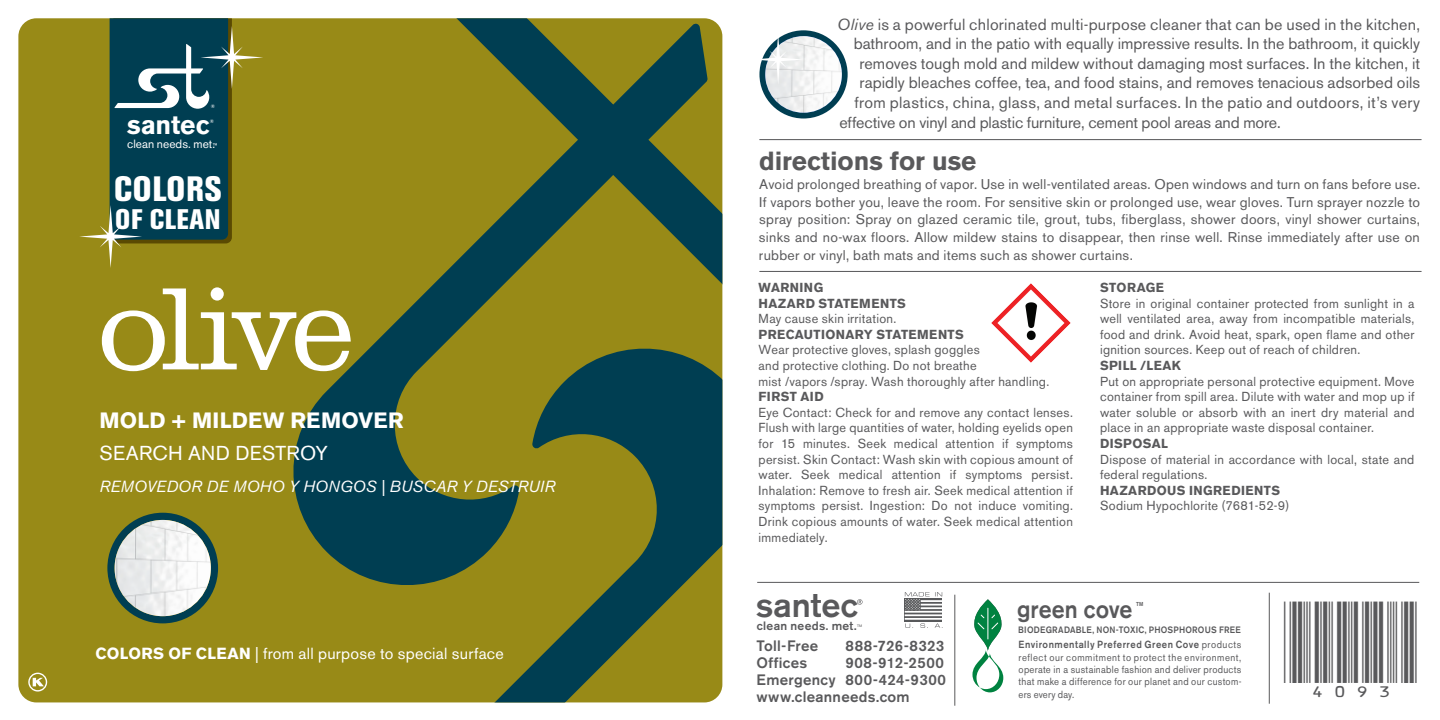
<style>
.page{position:relative;width:1440px;height:720px;background:#fff}
.page>*{position:absolute;margin:0;border:0;box-sizing:border-box;transform-origin:0 0}
.t1{font:300 122px "Clarendon";letter-spacing:-.05em;color:#fff}
.t2{font:800 condensed 34.8px "Akzidenz Grotesk BE";letter-spacing:.02em;color:#fff}
.t3{font:500 34px "Akzidenz Grotesk BE";letter-spacing:-.005em;color:#59595b}
.t4{font:800 condensed 28px "Akzidenz Grotesk BE";letter-spacing:.02em;color:#fff}
.t5{font:700 26.2px "Akzidenz Grotesk BE";letter-spacing:-.005em;color:#fff}
.t6{font:700 26px "Akzidenz Grotesk BE";color:#59595b}
.t7{font:500 25px "Akzidenz Grotesk BE";color:#59595b;scale:.92 1}
.t8{font:700 22px "Akzidenz Grotesk BE";letter-spacing:.015em;color:#fff}
.t9{font:20px "Akzidenz Grotesk BE";letter-spacing:.015em;color:#fff}
.t10{font:16px "Akzidenz Grotesk BE";letter-spacing:.005em;color:#59595b}
.t11{font:16px "Akzidenz Grotesk BE";letter-spacing:.025em;color:#59595b}
.t12{font:16px "Akzidenz Grotesk BE";letter-spacing:.015em;color:#fff}
.t13{font:italic 16px "Akzidenz Grotesk BE";letter-spacing:.01em;color:#fff}
.t14{font:500 15px/17px "Akzidenz Grotesk BE";letter-spacing:.02em;color:#59595b}
.t15{font:14px/17.6px "Akzidenz Grotesk BE";letter-spacing:.02em;color:#59595b;text-align:justify}
.t16{font:13px/15.6px "Akzidenz Grotesk BE";letter-spacing:.025em;color:#59595b;text-align:justify}
.t17{font:700 13px/15.6px "Akzidenz Grotesk BE";letter-spacing:.03em;color:#59595b}
.t18{font:500 12px "Akzidenz Grotesk BE";letter-spacing:.025em;color:#59595b}
.t19{font:11.8px "Akzidenz Grotesk BE";color:#fff}
.t20{font:10.2px/12.4px "Akzidenz Grotesk BE";letter-spacing:.025em;color:#59595b;text-align:justify;scale:.92 1}
.t21{font:500 9.2px "Akzidenz Grotesk BE";letter-spacing:.03em;color:#59595b;scale:.92 1}
.t22{font:6.8px "Akzidenz Grotesk BE";color:#fff}
.t23{font:500 5.8px "Akzidenz Grotesk BE";color:#59595b;scale:.92 1}
.t24{font:5px "Akzidenz Grotesk BE";color:#fff}
.t25{font:3.6px "Akzidenz Grotesk BE";color:#59595b}
.s1{font-weight:700}
.s2{font-style:italic}
.s3{font-weight:500}
</style>
<div class="page">
<hr style="left:759px;top:139px;width:662px;height:1px;background:#59595b">
<hr style="left:759px;top:271px;width:662px;height:1px;background:#59595b">
<div style="left:18px;top:18px;width:704px;height:684px;background:#988a17;border-radius:18px"></div>
<svg style="left:282px;top:18px;width:440px;height:684px"></svg>
<div style="left:107px;top:513px;width:111px;height:110px;background:#003e52;border-radius:50%"></div>
<img style="left:115px;top:520px;width:96px;height:96px">
<svg style="left:79px;top:18px;width:184px;height:250px"></svg>
<svg style="left:759px;top:30px;width:89px;height:89px"></svg>
<svg style="left:759px;top:34px;width:83px;height:79px"></svg>
<hr style="left:757px;top:582px;width:662px;height:1px;background:#59595b">
<svg style="left:857px;top:599px;width:6px;height:6px"></svg>
<hr style="left:954px;top:595px;width:1px;height:111px;background:#59595b">
<hr style="left:1269px;top:593px;width:1px;height:111px;background:#59595b">
<svg style="left:972px;top:599px;width:31px;height:93px"></svg>
<img style="left:992px;top:284px;width:78px;height:79px">
<svg style="left:28px;top:673px;width:19px;height:19px"></svg>
<svg style="left:905px;top:592px;width:37px;height:36px"></svg>
<p class="t24" style="left:211px;top:103px;width:6px">®</p>
<p class="t22" style="left:213px;top:141px;width:6px">™</p>
<h2 class="t2" style="left:114px;top:168px;width:109px">COLORS</h2>
<h3 class="t4" style="left:115px;top:203px;width:107px">OF CLEAN</h3>
<h3 class="t5" style="left:127px;top:110px;width:83px">santec</h3>
<p class="t24" style="left:210px;top:118px;width:6px">®</p>
<p class="t19" style="left:127px;top:137px;width:89px">clean needs. met.</p>
<h1 class="t1" style="left:99px;top:258px;width:256px">olive</h1>
<h3 class="t8" style="left:99px;top:408px;width:306px">MOLD + MILDEW REMOVER</h3>
<h3 class="t9" style="left:99px;top:441px;width:230px">SEARCH AND DESTROY</h3>
<p class="t13" style="left:99px;top:477px;width:457px">REMOVEDOR DE MOHO Y HONGOS | BUSCAR Y DESTRUIR</p>
<p class="t12" style="left:95px;top:644px;width:410px"><span class="s1">COLORS OF CLEAN</span> | from all purpose to special surface</p>
<p class="t10" style="left:837px;top:15px;width:584px"><span class="s2">Olive</span> is a powerful chlorinated multi-purpose cleaner that can be used in the kitchen,</p>
<p class="t10" style="left:854px;top:34px;width:568px">bathroom, and in the patio with equally impressive results. In the bathroom, it quickly</p>
<p class="t10" style="left:859px;top:54px;width:562px">removes tough mold and mildew without damaging most surfaces. In the kitchen, it</p>
<p class="t10" style="left:860px;top:73px;width:562px">rapidly bleaches coffee, tea, and food stains, and removes tenacious adsorbed oils</p>
<p class="t11" style="left:855px;top:93px;width:567px">from plastics, china, glass, and metal surfaces. In the patio and outdoors, it’s very</p>
<p class="t10" style="left:839px;top:113px;width:443px">effective on vinyl and plastic furniture, cement pool areas and more.</p>
<h3 class="t6" style="left:759px;top:146px;width:219px">directions for use</h3>
<p class="t15" style="left:759px;top:176px;width:663px">Avoid prolonged breathing of vapor. Use in well-ventilated areas. Open windows and turn on fans before use.<br>If vapors bother you, leave the room. For sensitive skin or prolonged use, wear gloves. Turn sprayer nozzle to spray position: Spray on glazed ceramic tile, grout, tubs, fiberglass, shower doors, vinyl shower curtains, sinks and no-wax floors. Allow mildew stains to disappear, then rinse well. Rinse immediately after use on rubber or vinyl, bath mats and items such as shower curtains.</p>
<p class="t17" style="left:759px;top:280px;width:149px">WARNING<br>HAZARD STATEMENTS</p>
<p class="t16" style="left:759px;top:311px;width:139px">May cause skin irritation.</p>
<p class="t17" style="left:759px;top:327px;width:207px">PRECAUTIONARY STATEMENTS</p>
<p class="t16" style="left:759px;top:342px;width:292px;text-align:left">Wear protective gloves, splash goggles<br>and protective clothing. Do not breathe<br>mist /vapors /spray. Wash thoroughly after handling.</p>
<p class="t17" style="left:759px;top:389px;width:67px">FIRST AID</p>
<p class="t16" style="left:759px;top:404px;width:316px">Eye Contact: Check for and remove any contact lenses.<br>Flush with large quantities of water, holding eyelids open for 15 minutes. Seek medical attention if symptoms persist. Skin Contact: Wash skin with copious amount of water. Seek medical attention if symptoms persist.<br>Inhalation: Remove to fresh air. Seek medical attention if symptoms persist. Ingestion: Do not induce vomiting.<br>Drink copious amounts of water. Seek medical attention immediately.</p>
<p class="t17" style="left:1100px;top:280px;width:65px">STORAGE</p>
<p class="t16" style="left:1100px;top:295px;width:316px">Store in original container protected from sunlight in a well ventilated area, away from incompatible materials, food and drink. Avoid heat, spark, open flame and other ignition sources. Keep out of reach of children.</p>
<p class="t17" style="left:1100px;top:358px;width:82px">SPILL /LEAK</p>
<p class="t16" style="left:1100px;top:373px;width:316px">Put on appropriate personal protective equipment. Move container from spill area. Dilute with water and mop up if water soluble or absorb with an inert dry material and place in an appropriate waste disposal container.</p>
<p class="t17" style="left:1100px;top:436px;width:69px">DISPOSAL</p>
<p class="t16" style="left:1100px;top:451px;width:316px">Dispose of material in accordance with local, state and federal regulations.</p>
<p class="t17" style="left:1100px;top:483px;width:182px">HAZARDOUS INGREDIENTS</p>
<p class="t16" style="left:1100px;top:498px;width:191px">Sodium Hypochlorite (7681-52-9)</p>
<h3 class="t3" style="left:756px;top:584px;width:103px">santec</h3>
<p class="t18" style="left:757px;top:619px;width:101px">clean needs. met.</p>
<p class="t25" style="left:857px;top:623px;width:6px">TM</p>
<p class="t14" style="left:757px;top:637px;width:63px">Toll-Free</p>
<p class="t14" style="left:846px;top:637px;width:100px">888-726-8323</p>
<p class="t14" style="left:757px;top:654px;width:52px">Offices</p>
<p class="t14" style="left:757px;top:654px;width:191px;text-indent:89px">908-912-2500<br>Emergency 800-424-9300 www.cleanneeds.com</p>
<p class="t23" style="left:1136px;top:601px;width:10px">TM</p>
<h3 class="t7" style="left:1017px;top:594px;width:127px">green cove</h3>
<p class="t21" style="left:1018px;top:624px;width:243px">BIODEGRADABLE, NON-TOXIC, PHOSPHOROUS FREE</p>
<p class="t20" style="left:1019px;top:639px;width:244px"><span class="s3">Environmentally Preferred Green Cove</span> products reflect our commitment to protect the environment, operate in a sustainable fashion and deliver products that make a difference for our planet and our custom&shy;ers every day.</p>
</div>
